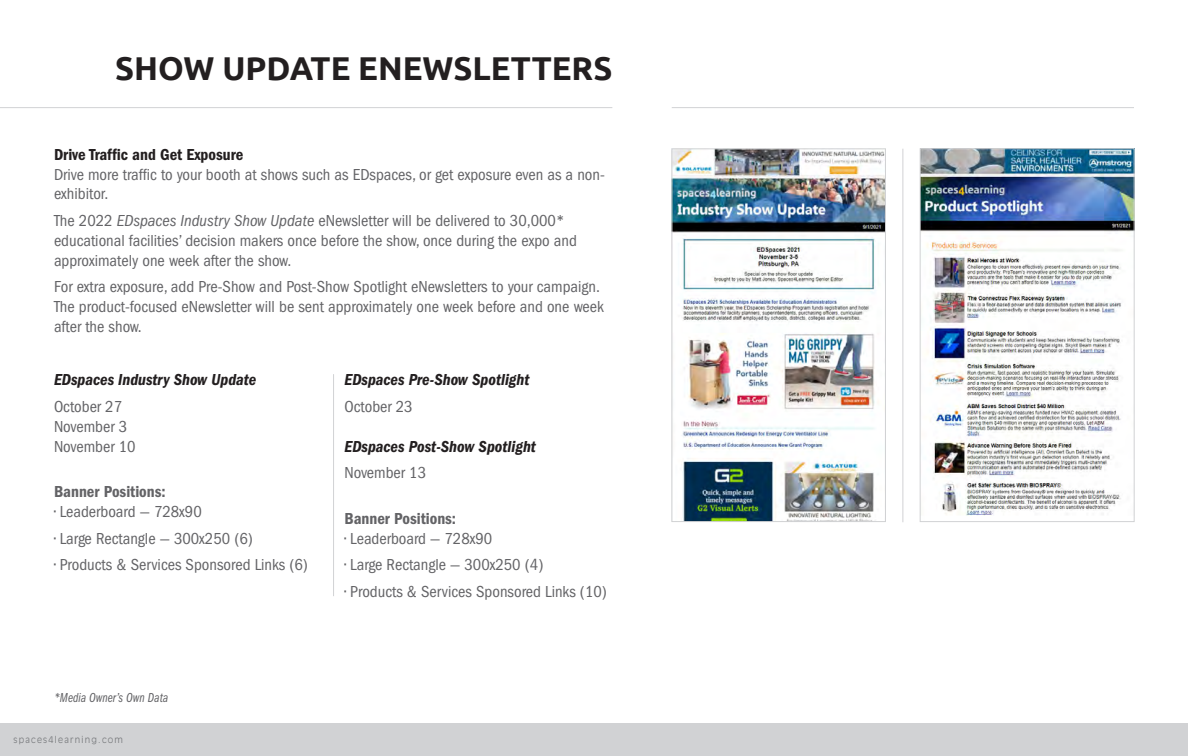
<style>
.page{position:relative;width:1188px;height:756px;background:#fff}
.page>*{position:absolute;margin:0;border:0;box-sizing:border-box;transform-origin:0 0}
.t1{font:700 33px "Ubuntu";color:#231f20}
.Body_Graph_No_Indent{font:condensed 16.5px/19.8px "ITC Franklin Gothic Std";color:#636366}
.t2{font:16.5px "ITC Franklin Gothic Std Dm Cd It";color:#231f20}
.Body_Graph_No_Indent-2{font:16.5px "ITC Franklin Gothic Std Dm Cd";color:#636366}
.t3{font:16.5px "ITC Franklin Gothic Std Dm Cd";color:#231f20}
.t4{font:13.5px "ITC Franklin Gothic Std Bk Cp It";color:#636366}
.t5{font:300 9px "Antique Olive Std";letter-spacing:.14em;color:#76787b}
.s1{font-style:italic}
</style>
<div class="page">
<img style="left:674px;top:151px;width:210px;height:369px">
<div style="left:672px;top:149px;width:214px;height:373px;border:1px solid #d1d2d4"></div>
<img style="left:922px;top:150px;width:210px;height:366px">
<div style="left:920px;top:148px;width:214px;height:374px;border:1px solid #d1d2d4"></div>
<hr style="left:0;top:107px;width:612px;height:1px;background:#d1d2d4">
<hr style="left:672px;top:107px;width:462px;height:1px;background:#d1d2d4">
<hr style="left:903px;top:149px;width:1px;height:373px;background:#d1d2d4">
<div style="left:0;top:723px;width:1188px;height:33px;background:#d1d2d4"></div>
<hr style="left:333px;top:374px;width:1px;height:222px;background:#d1d2d4">
<p class="t1" style="left:115px;top:48px;width:499px">SHOW UPDATE ENEWSLETTERS</p>
<p class="t3" style="left:54px;top:145px;width:191px">Drive Traffic and Get Exposure</p>
<p class="Body_Graph_No_Indent" style="left:54px;top:164px;width:552px">Drive more traffic to your booth at shows such as EDspaces, or get exposure even as a non&shy;exhibitor.</p>
<p class="Body_Graph_No_Indent" style="left:54px;top:211px;width:524px">The 2022 <span class="s1">EDspaces Industry Show Update</span> eNewsletter will be delivered to 30,000* educational facilities’ decision makers once before the show, once during the expo and approximately one week after the show.</p>
<p class="Body_Graph_No_Indent" style="left:54px;top:277px;width:551px">For extra exposure, add Pre-Show and Post-Show Spotlight eNewsletters to your campaign.<br>The product-focused eNewsletter will be sent approximately one week before and one week after the show.</p>
<p class="t2" style="left:54px;top:371px;width:204px">EDspaces Industry Show Update</p>
<p class="Body_Graph_No_Indent" style="left:54px;top:397px;width:70px">October 27</p>
<p class="Body_Graph_No_Indent" style="left:54px;top:417px;width:75px">November 3</p>
<p class="Body_Graph_No_Indent" style="left:54px;top:436px;width:83px">November 10</p>
<p class="Body_Graph_No_Indent-2" style="left:54px;top:482px;width:113px">Banner Positions:</p>
<p class="Body_Graph_No_Indent" style="left:54px;top:502px;width:149px">• Leaderboard — 728x90</p>
<p class="Body_Graph_No_Indent" style="left:54px;top:529px;width:200px">• Large Rectangle — 300x250 (6)</p>
<p class="Body_Graph_No_Indent" style="left:54px;top:555px;width:256px">• Products &amp; Services Sponsored Links (6)</p>
<p class="t4" style="left:54px;top:690px;width:116px">*Media Owner’s Own Data</p>
<p class="t5" style="left:14px;top:734px;width:111px">spaces4learning.com</p>
<p class="t2" style="left:345px;top:371px;width:186px">EDspaces Pre-Show Spotlight</p>
<p class="Body_Graph_No_Indent" style="left:345px;top:397px;width:70px">October 23</p>
<p class="t2" style="left:345px;top:437px;width:193px">EDspaces Post-Show Spotlight</p>
<p class="Body_Graph_No_Indent" style="left:345px;top:463px;width:83px">November 13</p>
<p class="Body_Graph_No_Indent-2" style="left:345px;top:509px;width:113px">Banner Positions:</p>
<p class="Body_Graph_No_Indent" style="left:345px;top:529px;width:149px">• Leaderboard — 728x90</p>
<p class="Body_Graph_No_Indent" style="left:345px;top:555px;width:200px">• Large Rectangle — 300x250 (4)</p>
<p class="Body_Graph_No_Indent" style="left:345px;top:582px;width:264px">• Products &amp; Services Sponsored Links (10)</p>
</div>
